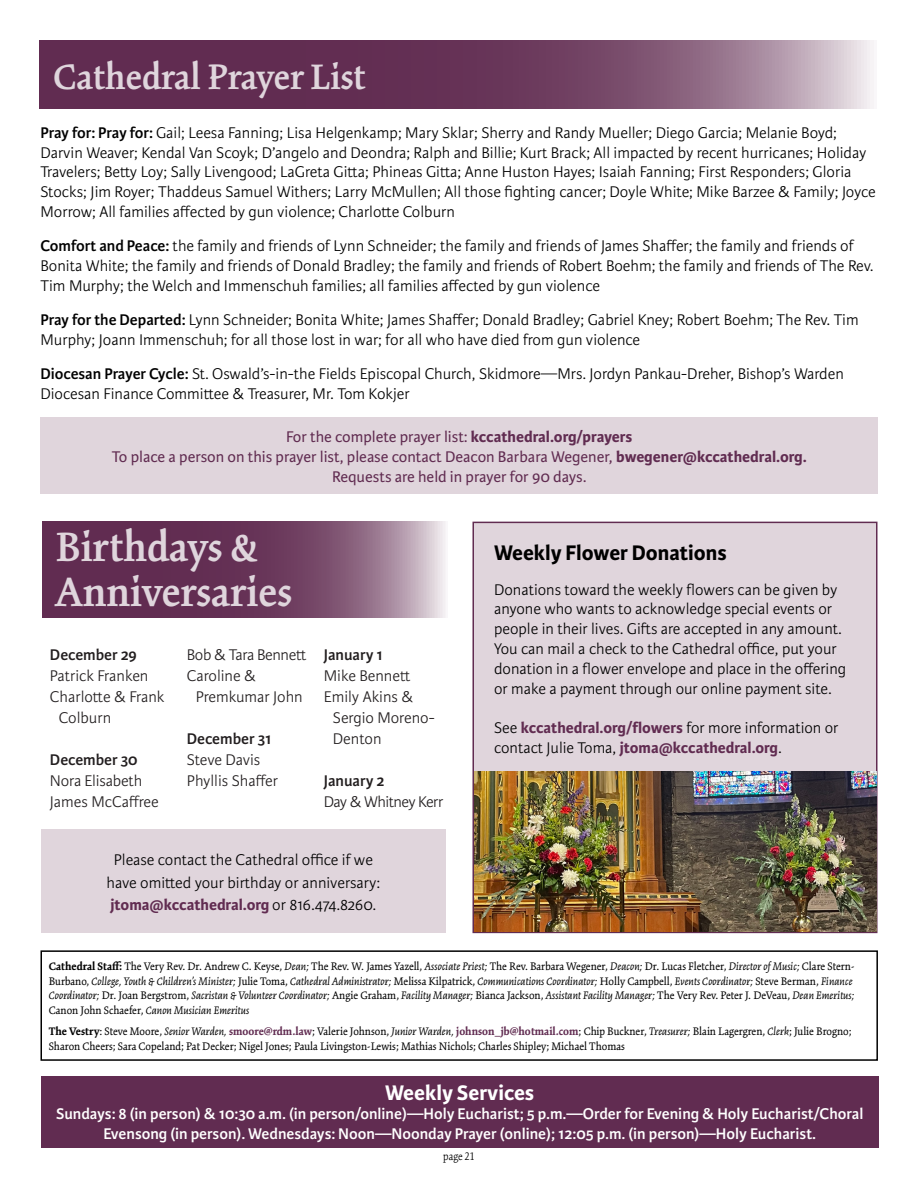
<style>
.page{position:relative;width:918px;height:1188px;background:#fff}
.page>*{position:absolute;margin:0;border:0;box-sizing:border-box;transform-origin:0 0}
.t1{font:600 45px/45px "Kinesis Pro 3";color:#dfd5dc}
.t2{font:600 39px "Kinesis Pro 3";color:#dfd5dc}
.t3{font:700 22.5px "Karmina Sans";color:#000}
.t4{font:700 22.5px "Karmina Sans";color:#fff}
.t5{font:300 16.5px/19.8px "Karmina Sans";color:#000}
.t6{font:600 16.5px/19.8px "Karmina Sans";color:#fff;text-align:center}
.t7{font:16.5px/19.8px "Karmina Sans";color:#612c51;text-align:center}
.t8{font:300 16.5px/21px "Karmina Sans";color:#221e1f}
.t9{font:700 16.5px/19.8px "Karmina Sans";color:#612c51}
.t10{font:600 16.5px "Karmina Sans";color:#221e1f}
.t11{font:300 16.5px "Karmina Sans";letter-spacing:-.02em;color:#221e1f}
.t12{font:300 16.5px "Karmina Sans";letter-spacing:-.03em;color:#221e1f}
.t13{font:italic 12px/14.4px "Kinesis Pro 3";color:#000}
.t14{font:12px/14.4px "Kinesis Pro 3";color:#000}
.t15{font:300 12px "Kinesis Pro 3";color:#000}
.s1{font-weight:600}
.s2{font-weight:700}
.s3{font-weight:700;color:#612c51}
.s4{font-weight:300;color:#000}
.s5{font-weight:700;font-style:normal}
.s6{font-style:normal}
.s7{font-style:italic}
</style>
<div class="page">
<div style="left:41px;top:418px;width:837px;height:76px;background:#e0d5dc"></div>
<svg style="left:40px;top:41px;width:834px;height:68px;background:#7a4d6c"></svg>
<svg style="left:42px;top:522px;width:404px;height:96px;background:#794d6c"></svg>
<div style="left:41px;top:829px;width:405px;height:104px;background:#e0d5dc"></div>
<div style="left:40px;top:950px;width:838px;height:111px;border:2px solid #000"></div>
<div style="left:473px;top:522px;width:404px;height:410px;background:#e0d5dc"></div>
<img style="left:474px;top:772px;width:402px;height:160px">
<div style="left:41px;top:1076px;width:838px;height:72px;background:#612c51"></div>
<h2 class="t2" style="left:53px;top:54px;width:314px">Cathedral Prayer List</h2>
<p class="t5" style="left:40px;top:123px;width:837px"><span class="s1">Pray for: Pray for:</span> Gail; Leesa Fanning; Lisa Helgenkamp; Mary Sklar; Sherry and Randy Mueller; Diego Garcia; Melanie Boyd; Darvin Weaver; Kendal Van Scoyk; D’angelo and Deondra; Ralph and Billie; Kurt Brack; All impacted by recent hurricanes; Holiday Travelers; Betty Loy; Sally Livengood; LaGreta Gitta; Phineas Gitta; Anne Huston Hayes; Isaiah Fanning; First Responders; Gloria Stocks; Jim Royer; Thaddeus Samuel Withers; Larry McMullen; All those fighting cancer; Doyle White; Mike Barzee &amp; Family; Joyce Morrow; All families affected by gun violence; Charlotte Colburn</p>
<p class="t5" style="left:40px;top:236px;width:834px"><span class="s1">Comfort and Peace:</span> the family and friends of Lynn Schneider; the family and friends of James Shaffer; the family and friends of<br>Bonita White; the family and friends of Donald Bradley; the family and friends of Robert Boehm; the family and friends of The Rev.<br>Tim Murphy; the Welch and Immenschuh families; all families affected by gun violence</p>
<p class="t5" style="left:40px;top:310px;width:820px"><span class="s1">Pray for the Departed:</span> Lynn Schneider; Bonita White; James Shaffer; Donald Bradley; Gabriel Kney; Robert Boehm; The Rev. Tim<br>Murphy; Joann Immenschuh; for all those lost in war; for all who have died from gun violence</p>
<p class="t5" style="left:40px;top:364px;width:805px"><span class="s1">Diocesan Prayer Cycle:</span> St. Oswald’s-in-the Fields Episcopal Church, Skidmore—Mrs. Jordyn Pankau-Dreher, Bishop’s Warden<br>Diocesan Finance Committee &amp; Treasurer, Mr. Tom Kokjer</p>
<p class="t7" style="left:112px;top:427px;width:696px">For the complete prayer list: <span class="s2">kccathedral.org/prayers<br></span>To place a person on this prayer list, please contact Deacon Barbara Wegener, <span class="s2">bwegener@kccathedral.org.<br></span>Requests are held in prayer for 90 days.</p>
<h1 class="t1" style="left:56px;top:524px;width:238px">Birthdays &amp;<br>Anniversaries</h1>
<p class="t10" style="left:50px;top:645px;width:89px">December 29</p>
<p class="t8" style="left:50px;top:665px;width:100px">Patrick Franken</p>
<p class="t8" style="left:50px;top:686px;width:116px">Charlotte &amp; Frank</p>
<p class="t8" style="left:59px;top:707px;width:54px">Colburn</p>
<p class="t10" style="left:50px;top:750px;width:89px">December 30</p>
<p class="t8" style="left:50px;top:770px;width:110px">Nora Elisabeth<br>James McCaffree</p>
<p class="t11" style="left:187px;top:645px;width:121px">Bob &amp; Tara Bennett</p>
<p class="t8" style="left:187px;top:665px;width:71px">Caroline &amp;</p>
<p class="t8" style="left:196px;top:686px;width:108px">Premkumar John</p>
<p class="t10" style="left:187px;top:729px;width:86px">December 31</p>
<p class="t8" style="left:187px;top:749px;width:93px">Steve Davis<br>Phyllis Shaffer</p>
<p class="t10" style="left:324px;top:645px;width:61px">January 1</p>
<p class="t8" style="left:324px;top:665px;width:88px">Mike Bennett</p>
<p class="t8" style="left:324px;top:686px;width:91px">Emily Akins &amp;</p>
<p class="t8" style="left:333px;top:707px;width:103px">Sergio Moreno-</p>
<p class="t8" style="left:333px;top:728px;width:50px">Denton</p>
<p class="t10" style="left:324px;top:771px;width:63px">January 2</p>
<p class="t12" style="left:324px;top:793px;width:121px">Day &amp; Whitney Kerr</p>
<p class="t5" style="left:107px;top:849px;width:275px;line-height:22.5px;text-align:center">Please contact the Cathedral office if we have omitted your birthday or anniversary: <span class="s3">jtoma@kccathedral.org</span> or 816.474.8260.</p>
<h3 class="t3" style="left:494px;top:540px;width:234px">Weekly Flower Donations</h3>
<p class="t5" style="left:494px;top:580px;width:354px">Donations toward the weekly flowers can be given by anyone who wants to acknowledge special events or people in their lives. Gifts are accepted in any amount.<br>You can mail a check to the Cathedral office, put your donation in a flower envelope and place in the offering or make a payment through our online payment site.</p>
<p class="t9" style="left:494px;top:718px;width:346px"><span class="s4">See</span> kccathedral.org/flowers <span class="s4">for more information or contact Julie Toma,</span> jtoma@kccathedral.org<span class="s4">.</span></p>
<p class="t13" style="left:49px;top:959px;width:807px"><span class="s5">Cathedral Staff:</span> <span class="s6">The Very Rev. Dr. Andrew C. Keyse,</span> Dean; <span class="s6">The Rev. W. James Yazell,</span> Associate Priest; <span class="s6">The Rev. Barbara Wegener,</span> Deacon; <span class="s6">Dr. Lucas Fletcher,</span> Director of Music; <span class="s6">Clare Stern-Burbano,</span> College, Youth &amp; Children’s Minister; <span class="s6">Julie Toma,</span> Cathedral Administrator; <span class="s6">Melissa Kilpatrick,</span> Communications Coordinator; <span class="s6">Holly Campbell,</span> Events Coordinator; <span class="s6">Steve Berman,</span> Finance Coordinator; <span class="s6">Dr. Joan Bergstrom,</span> Sacristan &amp; Volunteer Coordinator; <span class="s6">Angie Graham,</span> Facility Manager; <span class="s6">Bianca Jackson,</span> Assistant Facility Manager; <span class="s6">The Very Rev. Peter J. DeVeau,</span> Dean Emeritus; <span class="s6">Canon John Schaefer,</span> Canon Musician Emeritus</p>
<p class="t14" style="left:49px;top:1024px;width:805px"><span class="s2">The Vestry</span>: Steve Moore, <span class="s7">Senior Warden,</span> <span class="s3">smoore@rdm.law</span>; Valerie Johnson, <span class="s7">Junior Warden,</span> <span class="s3">johnson_jb@hotmail.com</span>; Chip Buckner, <span class="s7">Treasurer;</span> Blain Lagergren, <span class="s7">Clerk</span>; Julie Brogno;<br>Sharon Cheers; Sara Copeland; Pat Decker; Nigel Jones; Paula Livingston-Lewis; Mathias Nichols; Charles Shipley; Michael Thomas</p>
<h3 class="t4" style="left:385px;top:1079px;width:151px">Weekly Services</h3>
<p class="t6" style="left:56px;top:1104px;width:809px">Sundays: 8 (in person) &amp; 10:30 a.m. (in person/online)—Holy Eucharist; 5 p.m.—Order for Evening &amp; Holy Eucharist/Choral<br>Evensong (in person). Wednesdays: Noon—Noonday Prayer (online); 12:05 p.m. (in person)—Holy Eucharist.</p>
<p class="t15" style="left:443px;top:1149px;width:33px">page 21</p>
</div>
